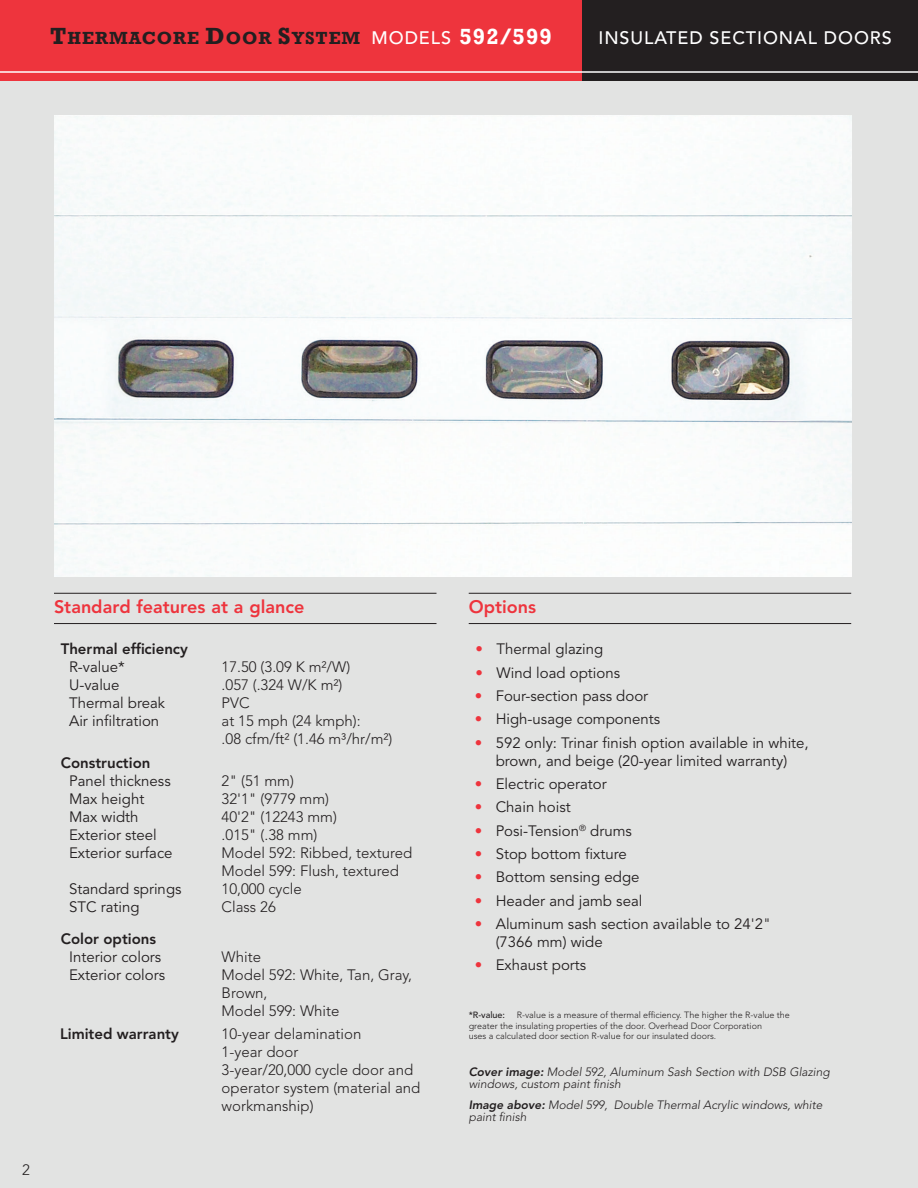
<style>
.page{position:relative;width:918px;height:1188px;background:#fff}
.page>*{position:absolute;margin:0;border:0;box-sizing:border-box;transform-origin:0 0}
.t1{font:700 18px "Rockwell";letter-spacing:.05em;color:#231f20}
.t2{font:800 18px "Avenir LT Std";color:#ee343d}
.t3{font:500 18px "Avenir LT Std";letter-spacing:.05em;color:#fff}
.t4{font:15px/18px "Avenir LT Std";color:#231f20}
.t5{font:300 15px/18px "Avenir LT Std";color:#231f20}
.t6{font:800 15px "Avenir LT Std";color:#231f20}
.t7{font:italic 300 12px/12px "Avenir LT Std";color:#231f20}
.t8{font:300 9px/10.8px "Avenir LT Std";color:#231f20}
.t9{font:500 9px "Avenir LT Std";color:#231f20}
.s1{font-size:24px}
.s2{font-family:"Avenir LT Std";font-weight:500;color:#fff}
.s3{font-size:22.5px;color:#fff}
.s4{color:#ee343d}
.s5{font-weight:800}
</style>
<div class="page">
<div style="left:0;top:55px;width:918px;height:1133px;background:#e2e3e2"></div>
<img style="left:54px;top:115px;width:797px;height:462px">
<div style="left:0;top:0;width:918px;height:81px;background:#231f20"></div>
<div style="left:0;top:0;width:581px;height:81px;background:#ee343d"></div>
<hr style="left:0;top:71px;width:918px;height:2px;background:#fff">
<hr style="left:54px;top:593px;width:382px;height:1px;background:#231f20">
<hr style="left:54px;top:623px;width:382px;height:1px;background:#231f20">
<hr style="left:469px;top:593px;width:382px;height:1px;background:#231f20">
<hr style="left:469px;top:623px;width:382px;height:1px;background:#231f20">
<p class="t1" style="left:50px;top:27px;width:503px"><span class="s1">T</span>HERMACORE <span class="s1">D</span>OOR <span class="s1">S</span>YSTEM <span class="s2">MODELS</span> <span class="s3">592/599</span></p>
<p class="t3" style="left:599px;top:27px;width:295px">INSULATED SECTIONAL DOORS</p>
<p class="t5" style="left:22px;top:1161px;width:9px">2</p>
<p class="t2" style="left:54px;top:596px;width:252px">Standard features at a glance</p>
<p class="t6" style="left:61px;top:640px;width:129px">Thermal efficiency</p>
<p class="t4" style="left:69px;top:659px;width:98px">R-value*<br>U-value<br>Thermal break<br>Air infiltration</p>
<p class="t5" style="left:222px;top:658px;width:172px">17.50 (3.09 K m²/W)<br>.057 (.324 W/K m²)<br>PVC<br>at 15 mph (24 kmph):<br>.08 cfm/ft² (1.46 m³/hr/m²)</p>
<p class="t6" style="left:61px;top:754px;width:91px">Construction</p>
<p class="t4" style="left:69px;top:772px;width:105px">Panel thickness<br>Max height<br>Max width<br>Exterior steel<br>Exterior surface</p>
<p class="t4" style="left:69px;top:880px;width:114px">Standard springs<br>STC rating</p>
<p class="t5" style="left:222px;top:772px;width:192px">2" (51 mm)<br>32'1" (9779 mm)<br>40'2" (12243 mm)<br>.015" (.38 mm)<br>Model 592: Ribbed, textured<br>Model 599: Flush, textured<br>10,000 cycle<br>Class 26</p>
<p class="t6" style="left:61px;top:930px;width:97px">Color options</p>
<p class="t4" style="left:69px;top:948px;width:98px">Interior colors<br>Exterior colors</p>
<p class="t5" style="left:222px;top:948px;width:192px">White<br>Model 592: White, Tan, Gray,<br>Brown,<br>Model 599: White</p>
<p class="t6" style="left:60px;top:1025px;width:120px">Limited warranty</p>
<p class="t5" style="left:222px;top:1025px;width:200px">10-year delamination<br>1-year door<br>3-year/20,000 cycle door and operator system (material and workmanship)</p>
<p class="t2" style="left:469px;top:596px;width:69px">Options</p>
<p class="t4" style="left:475px;top:641px;width:129px"><span class="s4">•</span> Thermal glazing</p>
<p class="t4" style="left:475px;top:664px;width:146px"><span class="s4">•</span> Wind load options</p>
<p class="t4" style="left:475px;top:687px;width:175px"><span class="s4">•</span> Four-section pass door</p>
<p class="t4" style="left:475px;top:711px;width:187px"><span class="s4">•</span> High-usage components</p>
<p class="t4" style="left:475px;top:734px;width:336px;text-align:center"><span class="s4">•</span> 592 only: Trinar finish option available in white, brown, and beige (20-year limited warranty)</p>
<p class="t4" style="left:475px;top:775px;width:134px"><span class="s4">•</span> Electric operator</p>
<p class="t4" style="left:475px;top:799px;width:97px"><span class="s4">•</span> Chain hoist</p>
<p class="t4" style="left:475px;top:822px;width:159px"><span class="s4">•</span> Posi-Tension<sup>®</sup> drums</p>
<p class="t4" style="left:475px;top:845px;width:154px"><span class="s4">•</span> Stop bottom fixture</p>
<p class="t4" style="left:475px;top:869px;width:166px"><span class="s4">•</span> Bottom sensing edge</p>
<p class="t4" style="left:475px;top:892px;width:169px"><span class="s4">•</span> Header and jamb seal</p>
<p class="t4" style="left:496px;top:915px;width:277px;text-indent:-21px"><span class="s4">•</span> Aluminum sash section available to 24'2" (7366 mm) wide</p>
<p class="t4" style="left:475px;top:957px;width:113px"><span class="s4">•</span> Exhaust ports</p>
<p class="t9" style="left:469px;top:1010px;width:38px">*R-value:</p>
<p class="t8" style="left:469px;top:1009px;width:323px;text-indent:48px">R-value is a measure of thermal efficiency. The higher the R-value the greater the insulating properties of the door. Overhead Door Corporation<br>uses a calculated door section R-value for our insulated doors.</p>
<p class="t7" style="left:469px;top:1066px;width:363px"><span class="s5">Cover image:</span> Model 592, Aluminum Sash Section with DSB Glazing windows, custom paint finish</p>
<p class="t7" style="left:469px;top:1099px;width:355px"><span class="s5">Image above:</span> Model 599, Double Thermal Acrylic windows, white paint finish</p>
</div>
